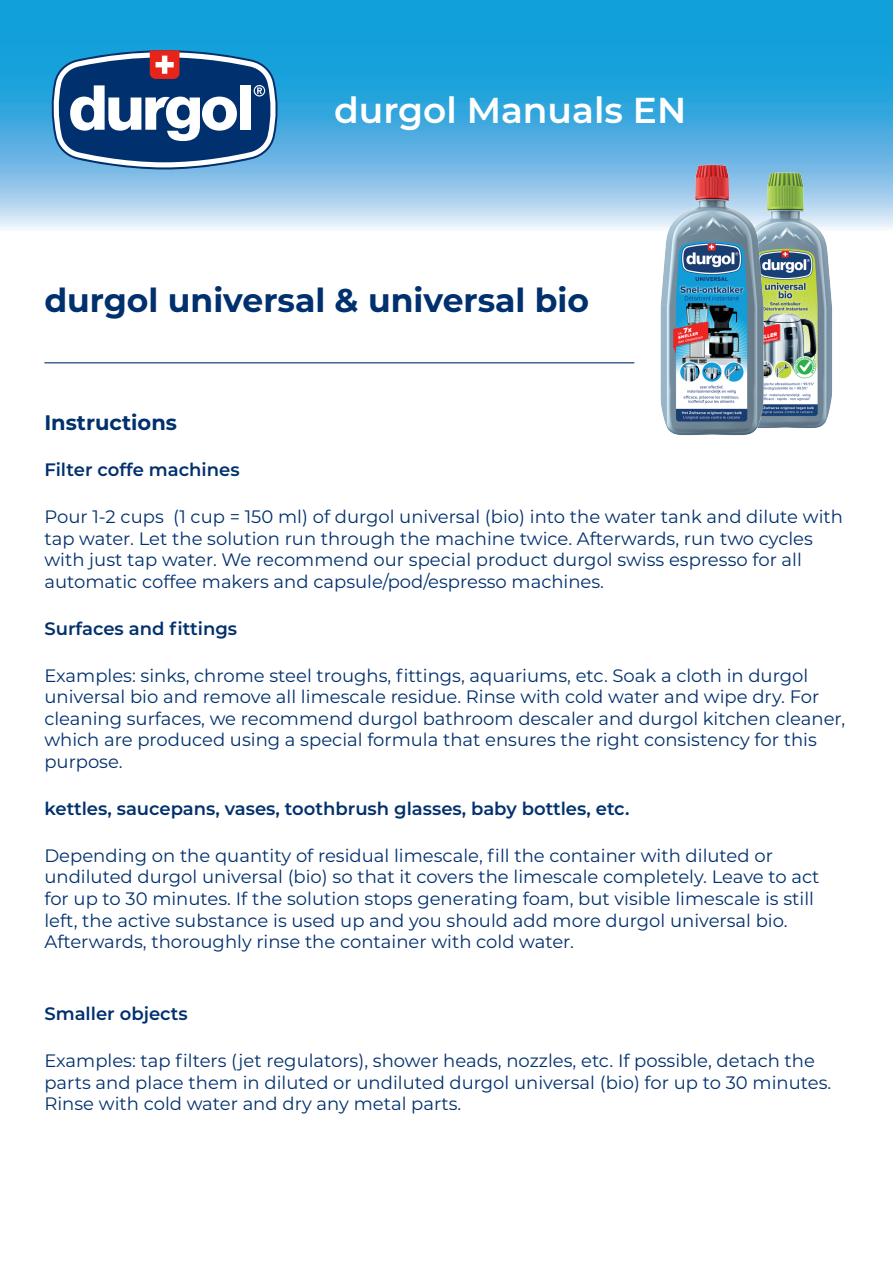
<style>
.page{position:relative;width:893px;height:1263px;background:#fff}
.page>*{position:absolute;margin:0;border:0;box-sizing:border-box;transform-origin:0 0}
.t1{font:600 36px "Montserrat";color:#fff}
.t2{font:700 33px "Montserrat";color:#00306d}
.t3{font:700 21px "Montserrat";color:#00306d}
.t4{font:18px/21.6px "Montserrat";color:#00306d}
.t5{font:600 18px "Montserrat";color:#00306d}
</style>
<div class="page">
<svg style="left:0;top:0;width:893px;height:364px"></svg>
<svg style="left:51px;top:50px;width:228px;height:119px"></svg>
<hr style="left:44px;top:362px;width:590px;height:1px;background:#00306d">
<img style="left:792px;top:158px;width:65px;height:270px">
<img style="left:632px;top:152px;width:160px;height:284px">
<h1 class="t1" style="left:334px;top:85px;width:353px">durgol Manuals EN</h1>
<h2 class="t2" style="left:44px;top:277px;width:546px">durgol universal &amp; universal bio</h2>
<p class="t3" style="left:44px;top:407px;width:134px">Instructions</p>
<p class="t5" style="left:44px;top:457px;width:197px">Filter coffe machines</p>
<p class="t4" style="left:44px;top:505px;width:800px">Pour 1-2 cups (1 cup = 150 ml) of durgol universal (bio) into the water tank and dilute with tap water. Let the solution run through the machine twice. Afterwards, run two cycles with just tap water. We recommend our special product durgol swiss espresso for all automatic coffee makers and capsule/pod/espresso machines.</p>
<p class="t5" style="left:44px;top:616px;width:194px">Surfaces and fittings</p>
<p class="t4" style="left:44px;top:664px;width:802px">Examples: sinks, chrome steel troughs, fittings, aquariums, etc. Soak a cloth in durgol universal bio and remove all limescale residue. Rinse with cold water and wipe dry. For cleaning surfaces, we recommend durgol bathroom descaler and durgol kitchen cleaner, which are produced using a special formula that ensures the right consistency for this purpose.</p>
<p class="t5" style="left:44px;top:796px;width:587px">kettles, saucepans, vases, toothbrush glasses, baby bottles, etc.</p>
<p class="t4" style="left:44px;top:844px;width:777px">Depending on the quantity of residual limescale, fill the container with diluted or undiluted durgol universal (bio) so that it covers the limescale completely. Leave to act for up to 30 minutes. If the solution stops generating foam, but visible limescale is still left, the active substance is used up and you should add more durgol universal bio.<br>Afterwards, thoroughly rinse the container with cold water.</p>
<p class="t5" style="left:44px;top:1001px;width:145px">Smaller objects</p>
<p class="t4" style="left:44px;top:1049px;width:788px">Examples: tap filters (jet regulators), shower heads, nozzles, etc. If possible, detach the parts and place them in diluted or undiluted durgol universal (bio) for up to 30 minutes.<br>Rinse with cold water and dry any metal parts.</p>
</div>
